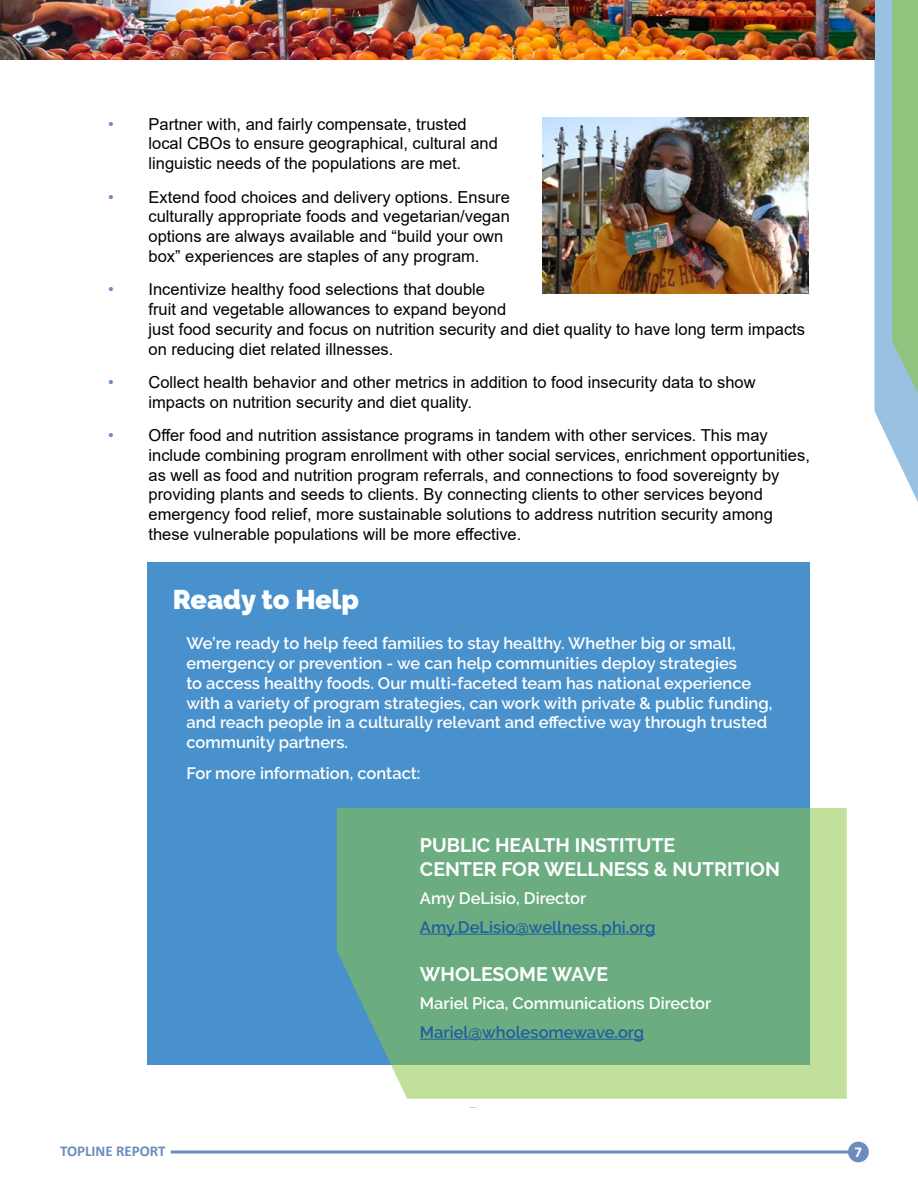
<style>
.page{position:relative;width:918px;height:1188px;background:#fff}
.page>*{position:absolute;margin:0;border:0;box-sizing:border-box;transform-origin:0 0}
.Pull_Box_H1{font:900 27px "Raleway";letter-spacing:-.005em;color:#fff}
.Contact_Info{font:700 19.5px "Raleway";color:#fff}
.t1{font:16.5px/19.8px "Arial";color:#000}
.Pull_Box_Copy{font:600 16.5px/19.8px "Raleway";color:#fff}
.Contact_Info_Details{font:600 16.5px "Raleway";color:#fff}
.Contact_Info_Details-2{font:600 16.5px "Raleway";color:#215e9e}
.t2{font:700 15px "Calibri";color:#6b8cbd}
.t3{font:700 15px "Calibri";color:#fff}
.s1{color:#6b8cbd}
</style>
<div class="page">
<svg style="left:171px;top:1150px;width:677px;height:4px;background:#8fa8cd"></svg>
<div style="left:848px;top:1142px;width:21px;height:20px;background:#6b8cbd;border-radius:50%"></div>
<svg style="left:874px;top:0;width:44px;height:502px;background:#9fc7b9"></svg>
<img style="left:1px;top:0;width:873px;height:59px">
<div style="left:148px;top:562px;width:662px;height:503px;background:#4991cc"></div>
<svg style="left:337px;top:808px;width:510px;height:291px;background:#7ab588"></svg>
<hr style="left:420px;top:934px;width:235px;height:1px;background:#215e9e">
<hr style="left:420px;top:1039px;width:224px;height:1px;background:#215e9e">
<img style="left:543px;top:118px;width:266px;height:176px">
<p class="t1" style="left:148px;top:114px;width:351px;text-indent:-40px"><span class="s1">•</span> Partner with, and fairly compensate, trusted local CBOs to ensure geographical, cultural and linguistic needs of the populations are met.</p>
<p class="t1" style="left:148px;top:187px;width:363px;text-indent:-40px"><span class="s1">•</span> Extend food choices and delivery options. Ensure culturally appropriate foods and vegetarian/vegan options are always available and “build your own box” experiences are staples of any program.</p>
<p class="t1" style="left:148px;top:279px;width:658px;text-indent:-40px"><span class="s1">•</span> Incentivize healthy food selections that double<br>fruit and vegetable allowances to expand beyond<br>just food security and focus on nutrition security and diet quality to have long term impacts on reducing diet related illnesses.</p>
<p class="t1" style="left:148px;top:372px;width:609px;text-indent:-40px"><span class="s1">•</span> Collect health behavior and other metrics in addition to food insecurity data to show impacts on nutrition security and diet quality.</p>
<p class="t1" style="left:148px;top:425px;width:663px;text-indent:-40px"><span class="s1">•</span> Offer food and nutrition assistance programs in tandem with other services. This may include combining program enrollment with other social services, enrichment opportunities, as well as food and nutrition program referrals, and connections to food sovereignty by providing plants and seeds to clients. By connecting clients to other services beyond emergency food relief, more sustainable solutions to address nutrition security among these vulnerable populations will be more effective.</p>
<p class="Pull_Box_H1" style="left:173px;top:584px;width:188px">Ready to Help</p>
<p class="Pull_Box_Copy" style="left:186px;top:633px;width:587px">We’re ready to help feed families to stay healthy. Whether big or small, emergency or prevention - we can help communities deploy strategies<br>to access healthy foods. Our multi-faceted team has national experience with a variety of program strategies, can work with private &amp; public funding, and reach people in a culturally relevant and effective way through trusted community partners.</p>
<p class="Pull_Box_Copy" style="left:186px;top:763px;width:236px">For more information, contact:</p>
<p class="Contact_Info" style="left:420px;top:834px;width:257px">PUBLIC HEALTH INSTITUTE</p>
<p class="Contact_Info" style="left:420px;top:858px;width:361px">CENTER FOR WELLNESS &amp; NUTRITION</p>
<p class="Contact_Info_Details" style="left:420px;top:889px;width:168px">Amy DeLisio, Director</p>
<p class="Contact_Info_Details-2" style="left:420px;top:918px;width:237px">Amy.DeLisio@wellness.phi.org</p>
<p class="Contact_Info" style="left:420px;top:963px;width:190px">WHOLESOME WAVE</p>
<p class="Contact_Info_Details" style="left:420px;top:994px;width:293px">Mariel Pica, Communications Director</p>
<p class="Contact_Info_Details-2" style="left:420px;top:1023px;width:226px">Mariel@wholesomewave.org</p>
<p class="t2" style="left:60px;top:1141px;width:107px">TOPLINE REPORT</p>
<p class="t3" style="left:854px;top:1141px;width:9px">7</p>
</div>
